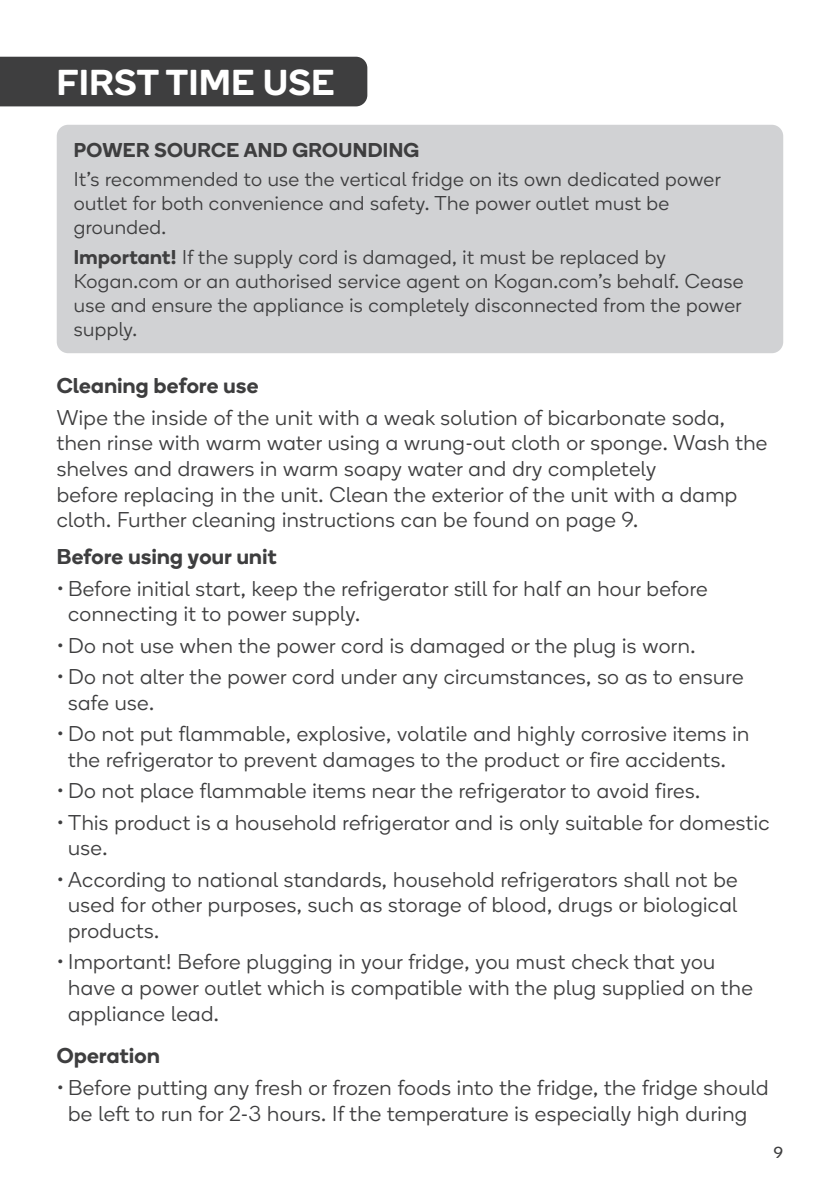
<style>
.page{position:relative;width:840px;height:1191px;background:#fff}
.page>*{position:absolute;margin:0;border:0;box-sizing:border-box;transform-origin:0 0}
.Strip_heading{font:600 36px "Boing";letter-spacing:.02em;color:#fff}
.Copy_-_standard{font:300 21.4px/25.6px "Boing";letter-spacing:.02em;color:#3e3e3f}
.Copy_-_Heading{font:600 21.4px "Boing";letter-spacing:.02em;color:#3e3e3f}
.Callout_box_-_copy{font:300 20px/24px "Boing";letter-spacing:.02em;color:#3e3e3f}
.Callout_box_-_Headin{font:600 20px "Boing";letter-spacing:.02em;color:#3e3e3f}
.t1{font:16px "Boing";color:#3e3e3f}
.s1{font-weight:600}
</style>
<div class="page">
<div style="left:57px;top:125px;width:725px;height:228px;background:#d1d2d4;border-radius:11px"></div>
<div style="left:0;top:57px;width:367px;height:49px;background:#3e3e3f"></div>
<p class="Strip_heading" style="left:57px;top:58px;width:279px">FIRST TIME USE</p>
<p class="Callout_box_-_Headin" style="left:74px;top:136px;width:347px">POWER SOURCE AND GROUNDING</p>
<p class="Callout_box_-_copy" style="left:74px;top:167px;width:648px">It’s recommended to use the vertical fridge on its own dedicated power outlet for both convenience and safety. The power outlet must be grounded.</p>
<p class="Callout_box_-_copy" style="left:74px;top:245px;width:670px"><span class="s1">Important!</span> If the supply cord is damaged, it must be replaced by Kogan.com or an authorised service agent on Kogan.com’s behalf. Cease use and ensure the appliance is completely disconnected from the power supply.</p>
<p class="Copy_-_Heading" style="left:57px;top:371px;width:203px">Cleaning before use</p>
<p class="Copy_-_standard" style="left:57px;top:404px;width:711px">Wipe the inside of the unit with a weak solution of bicarbonate soda, then rinse with warm water using a wrung-out cloth or sponge. Wash the shelves and drawers in warm soapy water and dry completely</p>
<p class="Copy_-_standard" style="left:57px;top:481px;width:681px">before replacing in the unit. Clean the exterior of the unit with a damp cloth. Further cleaning instructions can be found on page 9.</p>
<p class="Copy_-_Heading" style="left:57px;top:542px;width:221px">Before using your unit</p>
<p class="Copy_-_standard" style="left:68px;top:575px;width:640px;text-indent:-11px">• Before initial start, keep the refrigerator still for half an hour before connecting it to power supply.</p>
<p class="Copy_-_standard" style="left:57px;top:632px;width:639px">• Do not use when the power cord is damaged or the plug is worn.</p>
<p class="Copy_-_standard" style="left:68px;top:663px;width:676px;text-indent:-11px">• Do not alter the power cord under any circumstances, so as to ensure safe use.</p>
<p class="Copy_-_standard" style="left:57px;top:721px;width:693px;text-align:center">• Do not put flammable, explosive, volatile and highly corrosive items in the refrigerator to prevent damages to the product or fire accidents.</p>
<p class="Copy_-_standard" style="left:57px;top:778px;width:644px">• Do not place flammable items near the refrigerator to avoid fires.</p>
<p class="Copy_-_standard" style="left:68px;top:809px;width:702px;text-indent:-11px">• This product is a household refrigerator and is only suitable for domestic use.</p>
<p class="Copy_-_standard" style="left:68px;top:866px;width:670px;text-align:justify;text-indent:-11px">• According to national standards, household refrigerators shall not be used for other purposes, such as storage of blood, drugs or biological products.</p>
<p class="Copy_-_standard" style="left:68px;top:949px;width:685px;text-indent:-11px">• Important! Before plugging in your fridge, you must check that you have a power outlet which is compatible with the plug supplied on the appliance lead.</p>
<p class="Copy_-_Heading" style="left:57px;top:1041px;width:104px">Operation</p>
<p class="Copy_-_standard" style="left:57px;top:1074px;width:713px;text-align:center">• Before putting any fresh or frozen foods into the fridge, the fridge should be left to run for 2-3 hours. If the temperature is especially high during</p>
<p class="t1" style="left:773px;top:1141px;width:11px">9</p>
</div>
